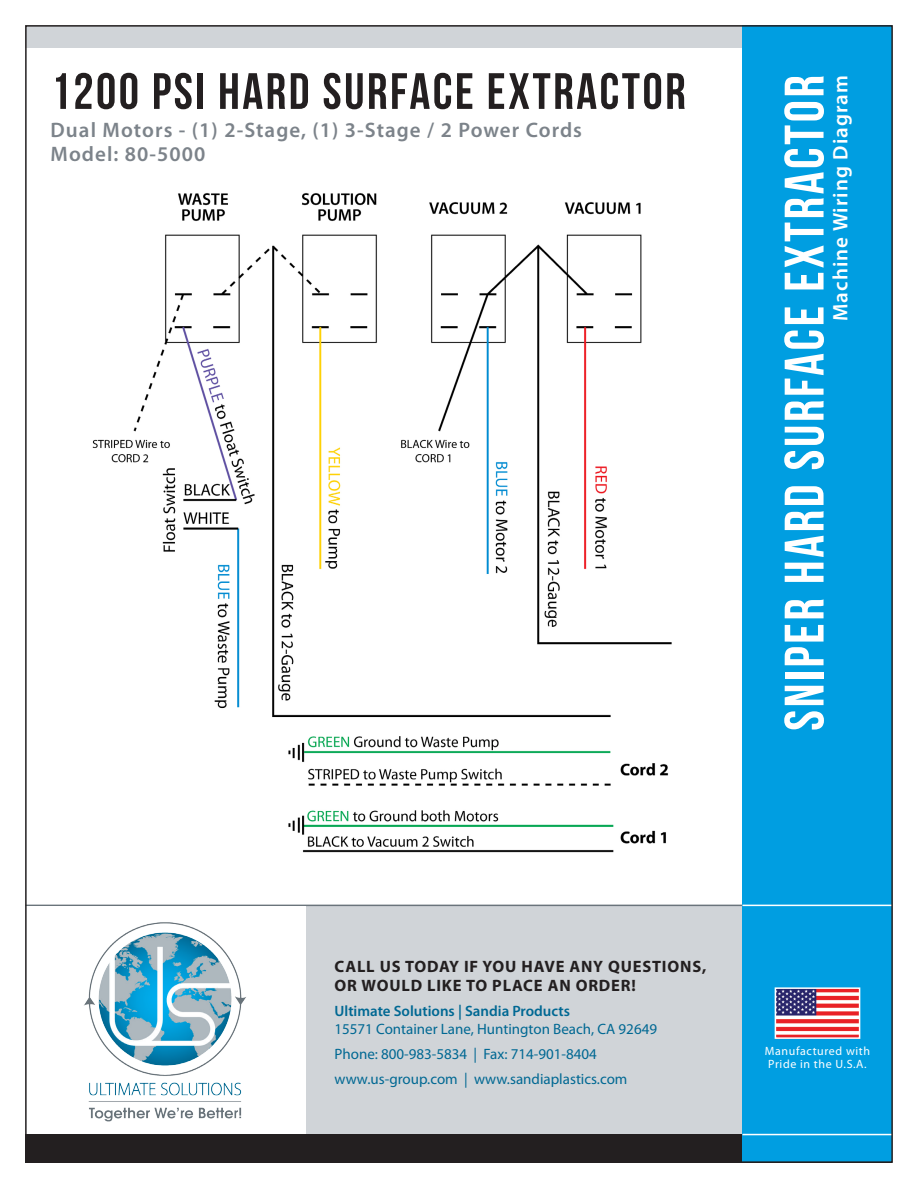
<style>
.page{position:relative;width:918px;height:1188px;background:#fff}
.page>*{position:absolute;margin:0;border:0;box-sizing:border-box;transform-origin:0 0}
.t1{font:55.5px "Bebas Neue";letter-spacing:.05em;color:#fff}
.t2{font:51px "Bebas Neue";letter-spacing:.05em;color:#231f20}
.t3{font:600 21px "Myriad Pro";letter-spacing:.05em;color:#7c838a}
.t4{font:600 21px "Myriad Pro";letter-spacing:.05em;color:#fff}
.t5{font:700 16.5px/19.5px "Myriad Pro";letter-spacing:.05em;color:#231f20}
.t6{font:15px "Myriad Pro";color:#006893}
.t7{font:600 15px "Myriad Pro";color:#006893}
.t8{font:12px "Myriad Pro";letter-spacing:.05em;color:#fff}
</style>
<div class="page">
<div style="left:27px;top:906px;width:834px;height:257px;background:#d0d4d8"></div>
<hr style="left:26px;top:905px;width:738px;height:1px;background:#6a747b">
<div style="left:26px;top:906px;width:280px;height:229px;background:#fff"></div>
<div style="left:26px;top:26px;width:856px;height:22px;background:#d0d4d8"></div>
<div style="left:26px;top:1134px;width:866px;height:28px;background:#231f20"></div>
<div style="left:742px;top:26px;width:150px;height:1136px;background:#009ee1"></div>
<hr style="left:742px;top:905px;width:150px;height:1px;background:#fff">
<img style="left:778px;top:990px;width:79px;height:46px">
<div style="left:775px;top:987px;width:85px;height:52px;border:2px solid #fff"></div>
<hr style="left:742px;top:1134px;width:150px;height:1px;background:#fff">
<img style="left:84px;top:922px;width:162px;height:200px">
<img style="left:92px;top:193px;width:580px;height:660px">
<p class="t2" style="left:51px;top:63px;width:637px">1200 PSI HARD SURFACE EXTRACTOR</p>
<p class="t3" style="left:51px;top:116px;width:533px">Dual Motors - (1) 2-Stage, (1) 3-Stage / 2 Power Cords</p>
<p class="t3" style="left:51px;top:141px;width:156px">Model: 80-5000</p>
<p class="t1" style="left:774px;top:731px;width:657px;rotate:-90deg">SNIPER HARD SURFACE EXTRACTOR</p>
<p class="t4" style="left:827px;top:321px;width:247px;rotate:-90deg">Machine Wiring Diagram</p>
<p class="t5" style="left:335px;top:956px;width:373px">CALL US TODAY IF YOU HAVE ANY QUESTIONS,<br>OR WOULD LIKE TO PLACE AN ORDER!</p>
<p class="t7" style="left:335px;top:1002px;width:237px">Ultimate Solutions | Sandia Products</p>
<p class="t6" style="left:335px;top:1020px;width:324px">15571 Container Lane, Huntington Beach, CA 92649</p>
<p class="t6" style="left:335px;top:1045px;width:264px">Phone: 800-983-5834 | Fax: 714-901-8404</p>
<p class="t6" style="left:335px;top:1070px;width:294px">www.us-group.com | www.sandiaplastics.com</p>
<p class="t8" style="left:765px;top:1043px;width:107px">Manufactured with</p>
<p class="t8" style="left:768px;top:1056px;width:100px">Pride in the U.S.A.</p>
</div>
